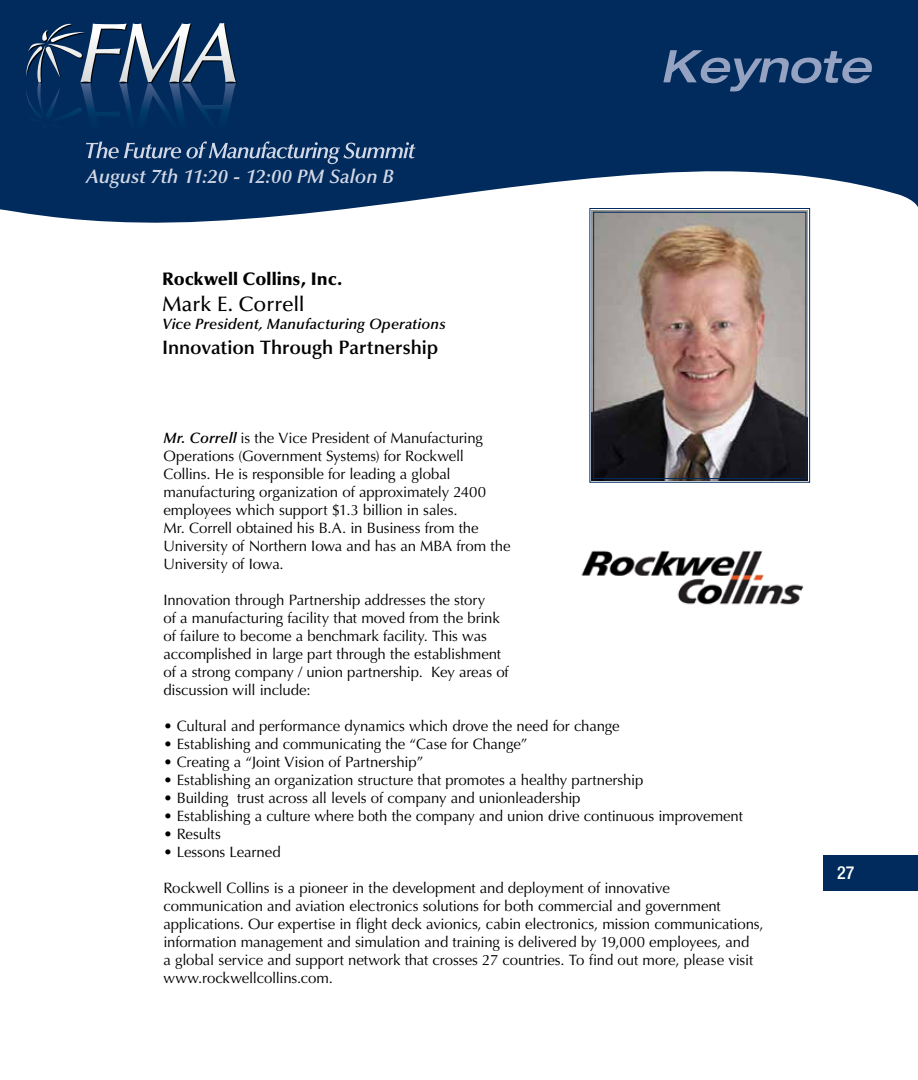
<style>
.page{position:relative;width:918px;height:1080px;background:#fff}
.page>*{position:absolute;margin:0;border:0;box-sizing:border-box;transform-origin:0 0}
.t1{font:500 21px "Optima LT Std";letter-spacing:-.01em;color:#000}
.t2{font:italic 600 19.5px "Optima LT Std";letter-spacing:-.005em;color:#d3d8e6}
.t3{font:600 19.5px "Optima LT Std";letter-spacing:-.005em;color:#000}
.t4{font:900 18px "Optima LT Std";color:#000}
.t5{font:500 condensed 18px "Helvetica Neue LT Std";color:#fff}
.t6{font:15px/18px "Optima LT Std";letter-spacing:-.01em;color:#000}
.t7{font:italic 600 15px "Optima LT Std";letter-spacing:.01em;color:#000}
.s1{font-weight:600;font-style:italic}
</style>
<div class="page">
<div style="left:824px;top:855px;width:94px;height:36px;background:#002b5c"></div>
<svg style="left:0;top:0;width:918px;height:226px;fill:#002b5c"></svg>
<svg style="left:663px;top:50px;width:210px;height:41px;background:#2f517c"></svg>
<svg style="left:26px;top:23px;width:389px;height:141px;background:#163c68"></svg>
<img style="left:589px;top:208px;width:221px;height:275px">
<div style="left:593px;top:212px;width:213px;height:267px;border:1px solid #002b5c"></div>
<img style="left:581px;top:550px;width:223px;height:55px">
<h2 class="t2" style="left:86px;top:165px;width:309px">August 7th 11:20 - 12:00 PM Salon B</h2>
<p class="t4" style="left:162px;top:269px;width:182px">Rockwell Collins, Inc.</p>
<h1 class="t1" style="left:162px;top:292px;width:144px">Mark E. Correll</h1>
<p class="t7" style="left:162px;top:315px;width:285px">Vice President, Manufacturing Operations</p>
<h2 class="t3" style="left:162px;top:336px;width:278px">Innovation Through Partnership</h2>
<p class="t6" style="left:164px;top:429px;width:349px"><span class="s1">Mr. Correll</span> is the Vice President of Manufacturing Operations (Government Systems) for Rockwell Collins. He is responsible for leading a global manufacturing organization of approximately 2400 employees which support $1.3 billion in sales.<br>Mr. Correll obtained his B.A. in Business from the University of Northern Iowa and has an MBA from the University of Iowa.</p>
<p class="t6" style="left:164px;top:591px;width:347px">Innovation through Partnership addresses the story<br>of a manufacturing facility that moved from the brink of failure to become a benchmark facility. This was accomplished in large part through the establishment of a strong company / union partnership. Key areas of discussion will include:</p>
<p class="t6" style="left:164px;top:717px;width:458px">• Cultural and performance dynamics which drove the need for change</p>
<p class="t6" style="left:164px;top:735px;width:366px">• Establishing and communicating the “Case for Change”</p>
<p class="t6" style="left:164px;top:753px;width:261px">• Creating a “Joint Vision of Partnership”</p>
<p class="t6" style="left:164px;top:771px;width:481px">• Establishing an organization structure that promotes a healthy partnership</p>
<p class="t6" style="left:164px;top:789px;width:419px">• Building trust across all levels of company and unionleadership</p>
<p class="t6" style="left:164px;top:807px;width:581px">• Establishing a culture where both the company and union drive continuous improvement</p>
<p class="t6" style="left:164px;top:825px;width:59px">• Results</p>
<p class="t6" style="left:164px;top:843px;width:119px">• Lessons Learned</p>
<p class="t6" style="left:164px;top:879px;width:602px">Rockwell Collins is a pioneer in the development and deployment of innovative communication and aviation electronics solutions for both commercial and government applications. Our expertise in flight deck avionics, cabin electronics, mission communications, information management and simulation and training is delivered by 19,000 employees, and<br>a global service and support network that crosses 27 countries. To find out more, please visit www.rockwellcollins.com.</p>
<p class="t5" style="left:837px;top:862px;width:19px">27</p>
</div>
